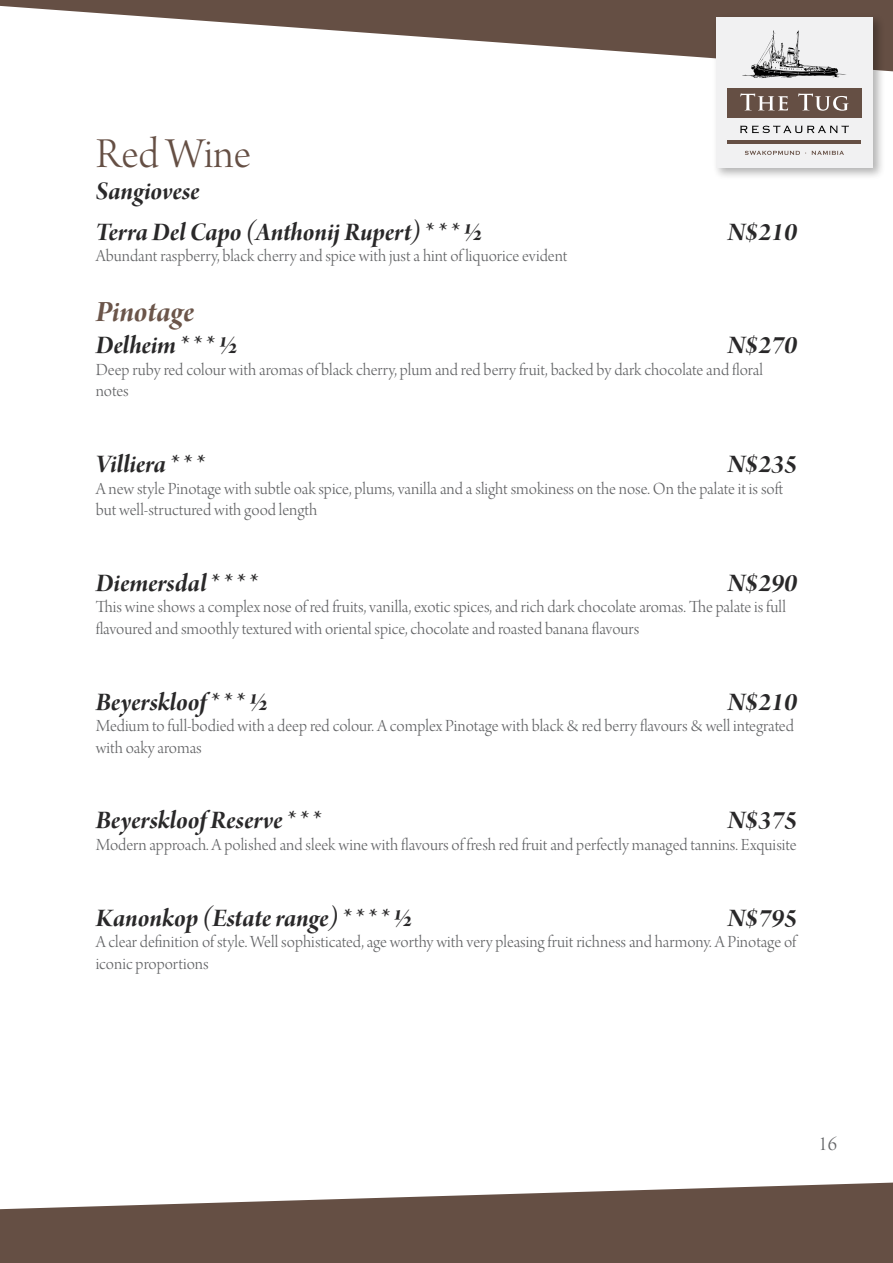
<style>
.page{position:relative;width:893px;height:1263px;background:#fff}
.page>*{position:absolute;margin:0;border:0;box-sizing:border-box;transform-origin:0 0}
.t1{font:45px "Arno Pro Light Display";color:#654f44}
.t2{font:31.5px "Arno Pro Bold Italic Display";letter-spacing:-.005em;color:#6b554a}
.t3{font:27px/40.2px "Arno Pro Bold Italic Display";letter-spacing:-.005em;color:#292829}
.t4{font:21px "Arno Pro Light Display";color:#636466}
.t5{font:18px/21.6px "Arno Pro Light Display";color:#636466}
</style>
<div class="page">
<svg style="left:0;top:0;width:893px;height:72px"></svg>
<div style="left:712px;top:13px;width:173px;height:167px;background:#000;opacity:.3"></div>
<div style="left:716px;top:17px;width:157px;height:151px;background:#f1f1f2"></div>
<div style="left:727px;top:88px;width:135px;height:29px;background:#654f44"></div>
<hr style="left:727px;top:140px;width:134px;height:4px;background:#654f44">
<svg style="left:740px;top:125px;width:109px;height:8px"></svg>
<svg style="left:740px;top:93px;width:109px;height:18px"></svg>
<svg style="left:742px;top:30px;width:104px;height:48px"></svg>
<svg style="left:745px;top:151px;width:99px;height:4px"></svg>
<svg style="left:0;top:1182px;width:893px;height:81px;fill:#654f44"></svg>
<h1 class="t1" style="left:96px;top:129px;width:157px">Red Wine</h1>
<h3 class="t3" style="left:96px;top:173px;width:388px">Sangiovese<br>Terra Del Capo (Anthonij Rupert) * * * ½</h3>
<h3 class="t3" style="left:728px;top:213px;width:71px">N$210</h3>
<p class="t5" style="left:96px;top:246px;width:473px">Abundant raspberry, black cherry and spice with just a hint of liquorice evident</p>
<h2 class="t2" style="left:96px;top:294px;width:100px">Pinotage</h2>
<h3 class="t3" style="left:96px;top:327px;width:143px">Delheim * * * ½</h3>
<h3 class="t3" style="left:728px;top:327px;width:71px">N$270</h3>
<p class="t5" style="left:96px;top:360px;width:669px">Deep ruby red colour with aromas of black cherry, plum and red berry fruit, backed by dark chocolate and floral notes</p>
<h3 class="t3" style="left:96px;top:446px;width:110px">Villiera * * *</h3>
<h3 class="t3" style="left:728px;top:446px;width:71px">N$235</h3>
<p class="t5" style="left:96px;top:479px;width:689px">A new style Pinotage with subtle oak spice, plums, vanilla and a slight smokiness on the nose. On the palate it is soft but well-structured with good length</p>
<h3 class="t3" style="left:96px;top:564px;width:163px">Diemersdal * * * *</h3>
<h3 class="t3" style="left:728px;top:564px;width:71px">N$290</h3>
<p class="t5" style="left:96px;top:597px;width:692px">This wine shows a complex nose of red fruits, vanilla, exotic spices, and rich dark chocolate aromas. The palate is full flavoured and smoothly textured with oriental spice, chocolate and roasted banana flavours</p>
<h3 class="t3" style="left:96px;top:683px;width:174px">Beyerskloof * * * ½</h3>
<h3 class="t3" style="left:728px;top:683px;width:71px">N$210</h3>
<p class="t5" style="left:96px;top:716px;width:700px">Medium to full-bodied with a deep red colour. A complex Pinotage with black &amp; red berry flavours &amp; well integrated with oaky aromas</p>
<h3 class="t3" style="left:96px;top:802px;width:227px">Beyerskloof Reserve * * *</h3>
<h3 class="t3" style="left:728px;top:802px;width:71px">N$375</h3>
<p class="t5" style="left:96px;top:835px;width:702px">Modern approach. A polished and sleek wine with flavours of fresh red fruit and perfectly managed tannins. Exquisite</p>
<h3 class="t3" style="left:96px;top:899px;width:318px">Kanonkop (Estate range) * * * * ½</h3>
<h3 class="t3" style="left:728px;top:899px;width:71px">N$795</h3>
<p class="t5" style="left:96px;top:932px;width:702px">A clear definition of style. Well sophisticated, age worthy with very pleasing fruit richness and harmony. A Pinotage of iconic proportions</p>
<p class="t4" style="left:819px;top:1132px;width:20px">16</p>
</div>
